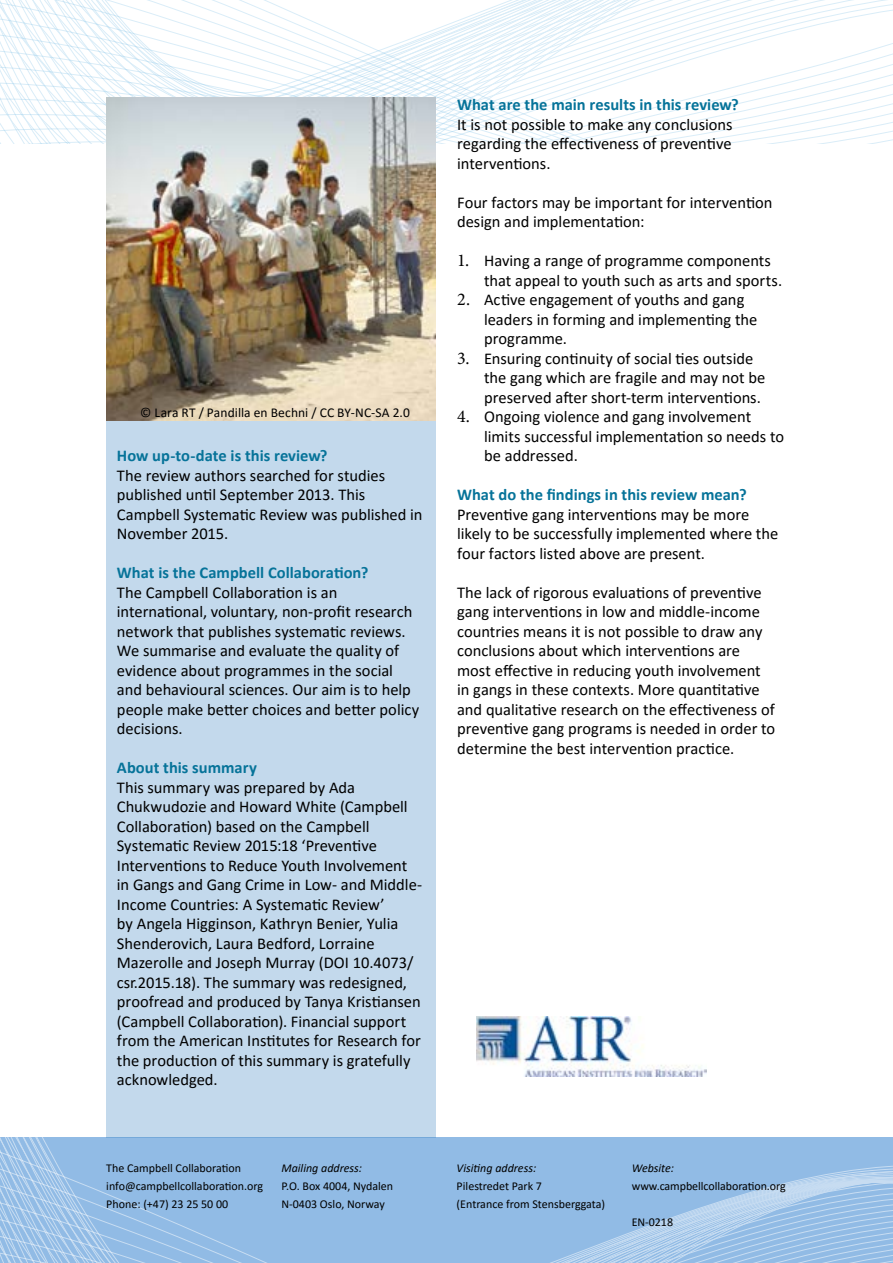
<style>
.page{position:relative;width:893px;height:1263px;background:#fff}
.page>*{position:absolute;margin:0;border:0;box-sizing:border-box;transform-origin:0 0}
.t1{font:16.5px/19.5px "Calibri";color:#000}
.t2{font:700 16.5px "Calibri";color:#067399}
.t3{font:13.5px "Calibri";letter-spacing:.005em;color:#000}
.t4{font:12px "Calibri";color:#000}
.t5{font:italic 12px "Calibri";color:#000}
.s1{font-family:"Minion Pro";font-size:18px}
</style>
<div class="page">
<svg style="left:0;top:1138px;width:893px;height:125px;background:#96bee6"></svg>
<svg style="left:0;top:0;width:893px;height:143px"></svg>
<img style="left:106px;top:98px;width:330px;height:323px">
<div style="left:106px;top:421px;width:330px;height:717px;background:#c3d9ec"></div>
<img style="left:477px;top:1017px;width:229px;height:59px">
<p class="t3" style="left:140px;top:403px;width:271px">© Lara RT / Pandilla en Bechni / CC BY-NC-SA 2.0</p>
<p class="t2" style="left:117px;top:444px;width:212px">How up-to-date is this review?</p>
<p class="t1" style="left:117px;top:465px;width:307px">The review authors searched for studies published until September 2013. This Campbell Systematic Review was published in November 2015.</p>
<p class="t2" style="left:117px;top:561px;width:253px">What is the Campbell Collaboration?</p>
<p class="t1" style="left:117px;top:582px;width:304px">The Campbell Collaboration is an international, voluntary, non-profit research network that publishes systematic reviews.<br>We summarise and evaluate the quality of evidence about programmes in the social and behavioural sciences. Our aim is to help people make better choices and better policy decisions.</p>
<p class="t2" style="left:117px;top:756px;width:141px">About this summary</p>
<p class="t1" style="left:117px;top:777px;width:307px">This summary was prepared by Ada Chukwudozie and Howard White (Campbell Collaboration) based on the Campbell Systematic Review 2015:18 ‘Preventive Interventions to Reduce Youth Involvement in Gangs and Gang Crime in Low- and Middle-Income Countries: A Systematic Review’<br>by Angela Higginson, Kathryn Benier, Yulia Shenderovich, Laura Bedford, Lorraine Mazerolle and Joseph Murray (DOI 10.4073/ csr.2015.18). The summary was redesigned, proofread and produced by Tanya Kristiansen (Campbell Collaboration). Financial support from the American Institutes for Research for the production of this summary is gratefully acknowledged.</p>
<p class="t4" style="left:106px;top:1160px;width:136px">The Campbell Collaboration</p>
<p class="t4" style="left:106px;top:1178px;width:158px">info@campbellcollaboration.org</p>
<p class="t4" style="left:106px;top:1196px;width:123px">Phone: (+47) 23 25 50 00</p>
<p class="t5" style="left:281px;top:1160px;width:82px">Mailing address:</p>
<p class="t4" style="left:281px;top:1178px;width:113px">P.O. Box 4004, Nydalen</p>
<p class="t4" style="left:281px;top:1196px;width:105px">N-0403 Oslo, Norway</p>
<p class="t2" style="left:457px;top:93px;width:283px">What are the main results in this review?</p>
<p class="t1" style="left:457px;top:114px;width:277px;text-align:justify">It is not possible to make any conclusions regarding the effectiveness of preventive interventions.</p>
<p class="t1" style="left:457px;top:192px;width:317px">Four factors may be important for intervention design and implementation:</p>
<p class="t1" style="left:484px;top:250px;width:300px;text-indent:-27px"><span class="s1">1.</span> Having a range of programme components that appeal to youth such as arts and sports.</p>
<p class="t1" style="left:484px;top:289px;width:275px;text-indent:-27px"><span class="s1">2.</span> Active engagement of youths and gang leaders in forming and implementing the programme.</p>
<p class="t1" style="left:484px;top:348px;width:283px;text-indent:-27px"><span class="s1">3.</span> Ensuring continuity of social ties outside the gang which are fragile and may not be preserved after short-term interventions.</p>
<p class="t1" style="left:484px;top:406px;width:301px;text-indent:-27px"><span class="s1">4.</span> Ongoing violence and gang involvement limits successful implementation so needs to be addressed.</p>
<p class="t2" style="left:457px;top:483px;width:291px">What do the findings in this review mean?</p>
<p class="t1" style="left:457px;top:504px;width:323px">Preventive gang interventions may be more likely to be successfully implemented where the four factors listed above are present.</p>
<p class="t1" style="left:457px;top:582px;width:320px">The lack of rigorous evaluations of preventive gang interventions in low and middle-income countries means it is not possible to draw any conclusions about which interventions are most effective in reducing youth involvement in gangs in these contexts. More quantitative and qualitative research on the effectiveness of preventive gang programs is needed in order to determine the best intervention practice.</p>
<p class="t5" style="left:457px;top:1160px;width:81px">Visiting address:</p>
<p class="t4" style="left:457px;top:1178px;width:87px">Pilestredet Park 7</p>
<p class="t4" style="left:457px;top:1196px;width:150px">(Entrance from Stensberggata)</p>
<p class="t5" style="left:632px;top:1160px;width:44px">Website:</p>
<p class="t4" style="left:632px;top:1178px;width:155px">www.campbellcollaboration.org</p>
<p class="t4" style="left:632px;top:1214px;width:43px">EN-0218</p>
</div>
